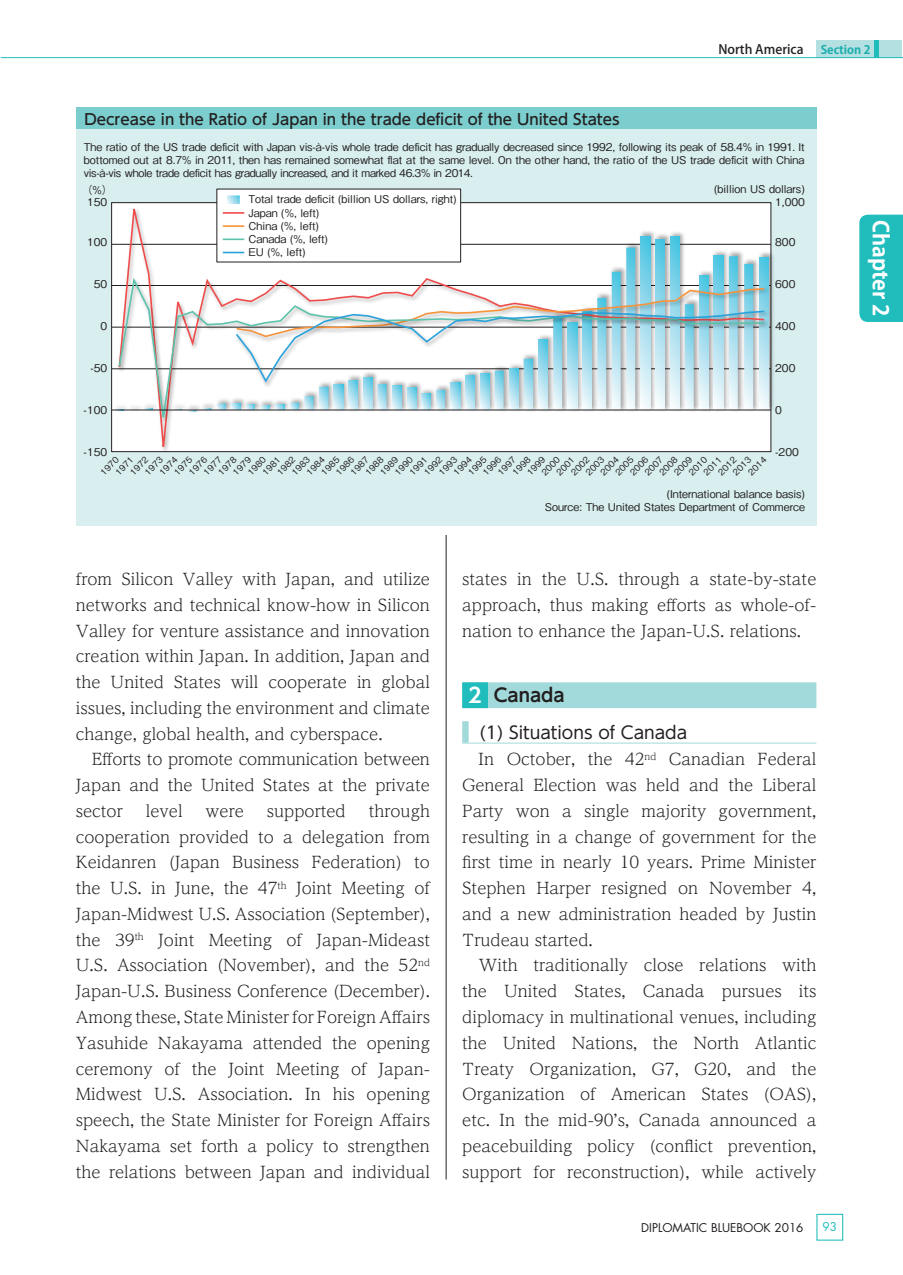
<style>
.page{position:relative;width:903px;height:1275px;background:#fff}
.page>*{position:absolute;margin:0;border:0;box-sizing:border-box;transform-origin:0 0}
.t1{font:700 21.53px "Koz Go Pro";color:#fff}
.t2{font:700 18.2px "UD Shin Go Pro De";color:#231f20}
.t3{font:17.15px "UD Shin Go Pro";color:#231f20}
.t4{font:300 16.1px/25.7px "UD Reimin Pro";color:#231f20;text-align:justify}
.t5{font:500 15.05px "UD Shin Go Pro";color:#231f20}
.t6{font:500 12.95px "Koz Go Pro";color:#231f20}
.t7{font:11.72px "Futura Std";color:#231f20}
.t8{font:700 11.72px "Koz Go Pro";color:#1cadae}
.t9{font:11.72px "Futura Std";color:#21bdbd}
.t10{font:500 10.67px/13.1px "Gothic BBB Pro";color:#231f20;text-align:right}
.t11{font:500 8.58px "Gothic BBB Pro";color:#231f20}
.s1{font-size:20.47px;color:#fff}
</style>
<div class="page">
<hr style="left:446px;top:107px;width:1px;height:1072px;background:#231f20">
<div style="left:462px;top:682px;width:354px;height:26px;background:#a2dadb"></div>
<div style="left:462px;top:682px;width:26px;height:26px;background:#21bdbd"></div>
<div style="left:462px;top:721px;width:7px;height:22px;background:#a2dadb"></div>
<hr style="left:462px;top:743px;width:354px;height:1px;background:#a2dadb">
<div style="left:76px;top:107px;width:740px;height:428px;background:#fff"></div>
<div style="left:76px;top:107px;width:740px;height:22px;background:#7bcdce"></div>
<div style="left:76px;top:129px;width:740px;height:397px;background:#d8eeef"></div>
<hr style="left:112px;top:244px;width:659px;height:1px;background:#231f20">
<hr style="left:112px;top:285px;width:659px;height:1px;background:#231f20">
<hr style="left:112px;top:368px;width:659px;height:1px;background:#231f20">
<hr style="left:112px;top:327px;width:659px;height:1px;background:#231f20">
<img style="left:772px;top:254px;width:2px;height:155px">
<img style="left:111px;top:403px;width:5px;height:11px">
<svg style="left:118px;top:199px;width:648px;height:254px;background:#f4f4f4"></svg>
<svg style="left:118px;top:275px;width:648px;height:154px;background:#f4f2f2"></svg>
<hr style="left:112px;top:410px;width:659px;height:1px;background:#231f20">
<div style="left:217px;top:189px;width:244px;height:73px;background:#fff"></div>
<svg style="left:227px;top:195px;width:13px;height:9px"></svg>
<hr style="left:223px;top:212px;width:21px;height:2px;background:#ef4d4b">
<hr style="left:223px;top:225px;width:21px;height:2px;background:#f7943c">
<svg style="left:217px;top:236px;width:549px;height:174px"></svg>
<div style="left:816px;top:41px;width:86px;height:17px;background:#b5e0e1"></div>
<div style="left:874px;top:41px;width:5px;height:17px;background:#21bdbd"></div>
<hr style="left:1px;top:57px;width:901px;height:1px;background:#21bdbd">
<div style="left:816px;top:1214px;width:27px;height:27px;border:1px solid #21bdbd"></div>
<div style="left:859px;top:215px;width:43px;height:107px;background:#21bdbd"></div>
<p class="t5" style="left:84px;top:107px;width:537px">Decrease in the Ratio of Japan in the trade deficit of the United States</p>
<p class="t6" style="left:718px;top:41px;width:87px">North America</p>
<p class="t8" style="left:821px;top:42px;width:51px">Section 2</p>
<p class="t10" style="left:84px;top:140px;width:722px;text-align:justify">The ratio of the US trade deficit with Japan vis-à-vis whole trade deficit has gradually decreased since 1992, following its peak of 58.4% in 1991. It bottomed out at 8.7% in 2011, then has remained somewhat flat at the same level. On the other hand, the ratio of the US trade deficit with China vis-à-vis whole trade deficit has gradually increased, and it marked 46.3% in 2014.</p>
<p class="t10" style="left:82px;top:182px;width:32px">（%）</p>
<p class="t10" style="left:87px;top:194px;width:22px">150</p>
<p class="t10" style="left:87px;top:235px;width:22px">100</p>
<p class="t10" style="left:248px;top:192px;width:210px;text-align:left">Total trade deficit (billion US dollars, right)<br>Japan (%, left)<br>China (%, left)<br>Canada (%, left)<br>EU (%, left)</p>
<p class="t10" style="left:714px;top:181px;width:92px">(billion US dollars)</p>
<p class="t10" style="left:775px;top:194px;width:31px">1,000</p>
<p class="t10" style="left:775px;top:235px;width:22px">800</p>
<p class="t10" style="left:94px;top:276px;width:15px">50</p>
<p class="t10" style="left:775px;top:276px;width:22px">600</p>
<p class="t10" style="left:101px;top:318px;width:8px">0</p>
<p class="t10" style="left:775px;top:318px;width:22px">400</p>
<p class="t10" style="left:90px;top:360px;width:18px">-50</p>
<p class="t10" style="left:775px;top:360px;width:22px">200</p>
<p class="t10" style="left:84px;top:402px;width:25px">-100</p>
<p class="t10" style="left:775px;top:402px;width:8px">0</p>
<p class="t10" style="left:84px;top:444px;width:25px">-150</p>
<p class="t11" style="left:97px;top:469px;width:23px;rotate:-45deg">1970</p>
<p class="t11" style="left:141px;top:469px;width:23px;rotate:-45deg">1973</p>
<p class="t11" style="left:185px;top:469px;width:23px;rotate:-45deg">1976</p>
<p class="t11" style="left:215px;top:469px;width:23px;rotate:-45deg">1978</p>
<p class="t11" style="left:229px;top:469px;width:23px;rotate:-45deg">1979</p>
<p class="t11" style="left:244px;top:469px;width:23px;rotate:-45deg">1980</p>
<p class="t11" style="left:288px;top:469px;width:23px;rotate:-45deg">1983</p>
<p class="t11" style="left:332px;top:469px;width:23px;rotate:-45deg">1986</p>
<p class="t11" style="left:362px;top:469px;width:23px;rotate:-45deg">1988</p>
<p class="t11" style="left:377px;top:469px;width:23px;rotate:-45deg">1989</p>
<p class="t11" style="left:391px;top:469px;width:23px;rotate:-45deg">1990</p>
<p class="t11" style="left:435px;top:469px;width:23px;rotate:-45deg">1993</p>
<p class="t11" style="left:479px;top:469px;width:23px;rotate:-45deg">1996</p>
<p class="t11" style="left:509px;top:469px;width:23px;rotate:-45deg">1998</p>
<p class="t11" style="left:524px;top:469px;width:23px;rotate:-45deg">1999</p>
<p class="t11" style="left:538px;top:469px;width:23px;rotate:-45deg">2000</p>
<p class="t11" style="left:582px;top:469px;width:23px;rotate:-45deg">2003</p>
<p class="t11" style="left:626px;top:469px;width:23px;rotate:-45deg">2006</p>
<p class="t11" style="left:656px;top:469px;width:23px;rotate:-45deg">2008</p>
<p class="t11" style="left:671px;top:469px;width:23px;rotate:-45deg">2009</p>
<p class="t11" style="left:685px;top:469px;width:23px;rotate:-45deg">2010</p>
<p class="t11" style="left:729px;top:469px;width:23px;rotate:-45deg">2013</p>
<p class="t11" style="left:127px;top:469px;width:23px;rotate:-45deg">1972</p>
<p class="t11" style="left:274px;top:469px;width:23px;rotate:-45deg">1982</p>
<p class="t11" style="left:421px;top:469px;width:23px;rotate:-45deg">1992</p>
<p class="t11" style="left:568px;top:469px;width:23px;rotate:-45deg">2002</p>
<p class="t11" style="left:715px;top:469px;width:23px;rotate:-45deg">2012</p>
<p class="t11" style="left:156px;top:469px;width:23px;rotate:-45deg">1974</p>
<p class="t11" style="left:171px;top:469px;width:23px;rotate:-45deg">1975</p>
<p class="t11" style="left:303px;top:469px;width:23px;rotate:-45deg">1984</p>
<p class="t11" style="left:318px;top:469px;width:23px;rotate:-45deg">1985</p>
<p class="t11" style="left:450px;top:469px;width:23px;rotate:-45deg">1994</p>
<p class="t11" style="left:465px;top:469px;width:23px;rotate:-45deg">1995</p>
<p class="t11" style="left:597px;top:469px;width:23px;rotate:-45deg">2004</p>
<p class="t11" style="left:612px;top:469px;width:23px;rotate:-45deg">2005</p>
<p class="t11" style="left:745px;top:469px;width:23px;rotate:-45deg">2014</p>
<p class="t11" style="left:200px;top:469px;width:23px;rotate:-45deg">1977</p>
<p class="t11" style="left:347px;top:469px;width:23px;rotate:-45deg">1987</p>
<p class="t11" style="left:494px;top:469px;width:23px;rotate:-45deg">1997</p>
<p class="t11" style="left:641px;top:469px;width:23px;rotate:-45deg">2007</p>
<p class="t11" style="left:112px;top:469px;width:23px;rotate:-45deg">1971</p>
<p class="t11" style="left:259px;top:469px;width:23px;rotate:-45deg">1981</p>
<p class="t11" style="left:406px;top:469px;width:23px;rotate:-45deg">1991</p>
<p class="t11" style="left:553px;top:469px;width:23px;rotate:-45deg">2001</p>
<p class="t11" style="left:700px;top:469px;width:23px;rotate:-45deg">2011</p>
<p class="t10" style="left:775px;top:444px;width:25px">-200</p>
<p class="t4" style="left:76px;top:566px;width:356px">from Silicon Valley with Japan, and utilize networks and technical know-how in Silicon Valley for venture assistance and innovation creation within Japan. In addition, Japan and the United States will cooperate in global issues, including the environment and climate change, global health, and cyberspace.</p>
<p class="t4" style="left:76px;top:746px;width:356px;text-indent:16px">Efforts to promote communication between Japan and the United States at the private sector</p>
<p class="t4" style="left:76px;top:797px;width:356px;text-indent:293px">through cooperation provided to a delegation from Keidanren (Japan Business Federation) to the U.S. in June, the 47<sup>th</sup> Joint Meeting of Japan-Midwest U.S. Association (September), the 39<sup>th</sup> Joint Meeting of Japan-Mideast U.S. Association (November), and the 52<sup>nd </sup>Japan-U.S. Business Conference (December).<br>Among these, State Minister for Foreign Affairs Yasuhide Nakayama attended the opening ceremony of the Joint Meeting of Japan-Midwest U.S. Association. In his opening speech, the State Minister for Foreign Affairs Nakayama set forth a policy to strengthen the relations between Japan and individual</p>
<p class="t4" style="left:146px;top:797px;width:38px">level</p>
<p class="t4" style="left:206px;top:797px;width:40px">were</p>
<p class="t4" style="left:267px;top:797px;width:80px">supported</p>
<p class="t10" style="left:545px;top:486px;width:262px">(International balance basis)<br>Source: The United States Department of Commerce</p>
<p class="t4" style="left:462px;top:566px;width:356px">states in the U.S. through a state-by-state approach, thus making efforts as whole-of&shy;nation to enhance the Japan-U.S. relations.</p>
<p class="t2" style="left:468px;top:680px;width:98px"><span class="s1">2</span> Canada</p>
<p class="t3" style="left:479px;top:719px;width:209px">(1) Situations of Canada</p>
<p class="t4" style="left:462px;top:746px;width:356px;text-indent:16px">In October, the 42<sup>nd</sup> Canadian Federal General Election was held and the Liberal Party won a single majority government, resulting in a change of government for the first time in nearly 10 years. Prime Minister Stephen Harper resigned on November 4, and a new administration headed by Justin Trudeau started.</p>
<p class="t4" style="left:462px;top:952px;width:356px;text-indent:16px">With traditionally close relations with the United States, Canada pursues its diplomacy in multinational venues, including the United Nations, the North Atlantic Treaty Organization, G7, G20, and the Organization of American States (OAS), etc. In the mid-90’s, Canada announced a peacebuilding policy (conflict prevention, support for reconstruction), while actively</p>
<p class="t7" style="left:641px;top:1220px;width:164px">DIPLOMATIC BLUEBOOK 2016</p>
<p class="t9" style="left:822px;top:1219px;width:16px">93</p>
<h1 class="t1" style="left:894px;top:220px;width:98px;rotate:90deg">Chapter 2</h1>
</div>
